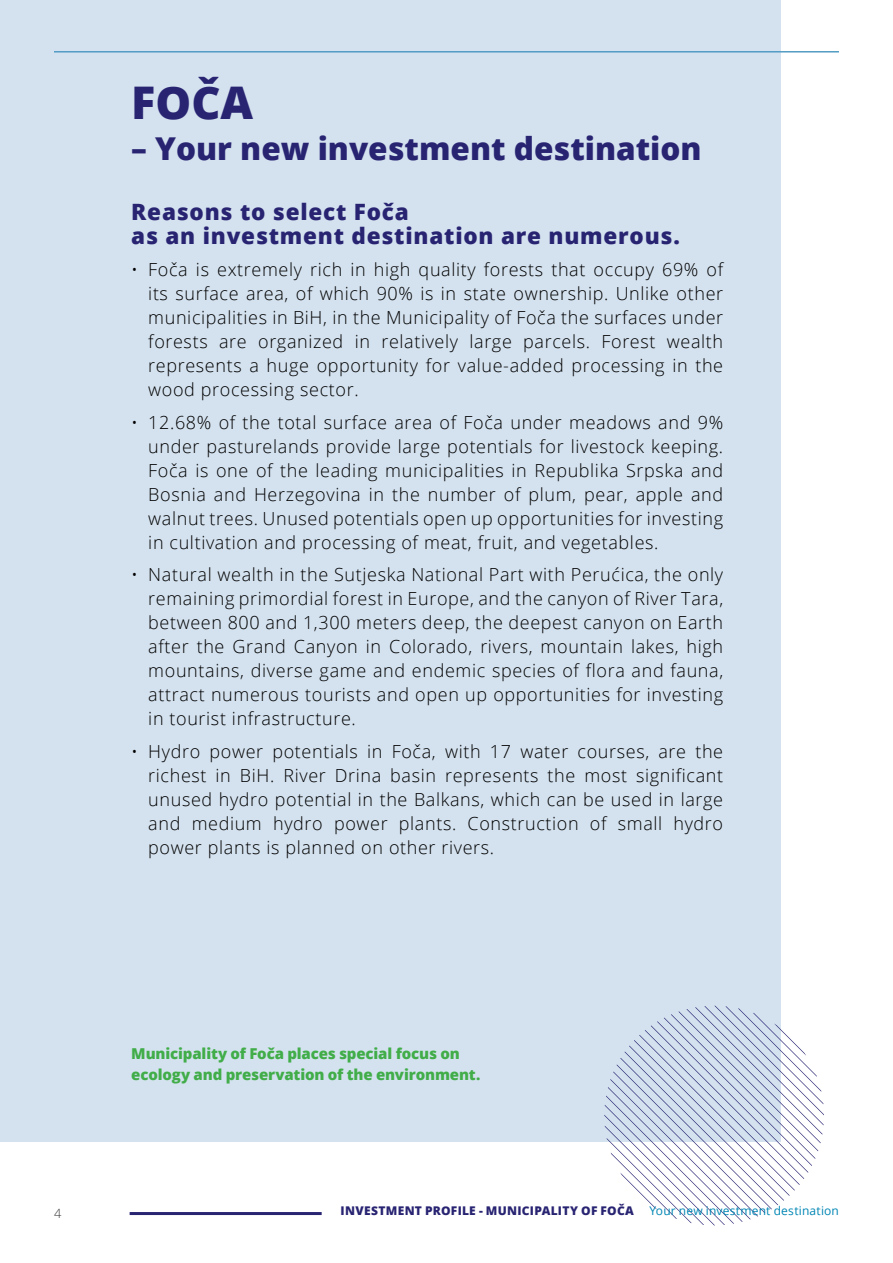
<style>
.page{position:relative;width:893px;height:1263px;background:#fff}
.page>*{position:absolute;margin:0;border:0;box-sizing:border-box;transform-origin:0 0}
.t1{font:800 45px "Open Sans";color:#282472}
.t2{font:800 31.5px "Open Sans";color:#282472}
.t3{font:800 22.5px/24px "Open Sans";letter-spacing:.035em;color:#282472}
.t4{font:300 18px/24px "Open Sans";letter-spacing:.035em;color:#000;text-align:justify}
.t5{font:800 15px/21px "Open Sans";letter-spacing:-.01em;color:#41ad49}
.t6{font:300 12.75px "Open Sans";color:#333334}
.t7{font:800 12px "Open Sans";letter-spacing:.025em;color:#282472}
.t8{font:12px "Open Sans";letter-spacing:.015em;color:#0086b4}
</style>
<div class="page">
<div style="left:0;top:0;width:781px;height:1141px;background:#d4e2ef"></div>
<svg style="left:604px;top:1006px;width:220px;height:219px"></svg>
<hr style="left:130px;top:1212px;width:192px;height:3px;background:#282472">
<hr style="left:54px;top:51px;width:785px;height:2px;background:#539cc4">
<h1 class="t1" style="left:131px;top:69px;width:123px">FOČA</h1>
<h2 class="t2" style="left:131px;top:125px;width:572px">– Your new investment destination</h2>
<p class="t3" style="left:131px;top:198px;width:550px">Reasons to select Foča<br>as an investment destination are numerous.</p>
<p class="t4" style="left:148px;top:257px;width:576px;text-indent:-17px">• Foča is extremely rich in high quality forests that occupy 69% of its surface area, of which 90% is in state ownership. Unlike other municipalities in BiH, in the Municipality of Foča the surfaces under forests are organized in relatively large parcels. Forest wealth represents a huge opportunity for value-added processing in the wood processing sector.</p>
<p class="t4" style="left:148px;top:410px;width:576px;text-indent:-17px">• 12.68% of the total surface area of Foča under meadows and 9% under pasturelands provide large potentials for livestock keeping.<br>Foča is one of the leading municipalities in Republika Srpska and Bosnia and Herzegovina in the number of plum, pear, apple and walnut trees. Unused potentials open up opportunities for investing in cultivation and processing of meat, fruit, and vegetables.</p>
<p class="t4" style="left:148px;top:562px;width:576px;text-indent:-17px">• Natural wealth in the Sutjeska National Part with Perućica, the only remaining primordial forest in Europe, and the canyon of River Tara, between 800 and 1,300 meters deep, the deepest canyon on Earth after the Grand Canyon in Colorado, rivers, mountain lakes, high mountains, diverse game and endemic species of flora and fauna, attract numerous tourists and open up opportunities for investing in tourist infrastructure.</p>
<p class="t4" style="left:148px;top:739px;width:576px;text-indent:-17px">• Hydro power potentials in Foča, with 17 water courses, are the richest in BiH. River Drina basin represents the most significant unused hydro potential in the Balkans, which can be used in large and medium hydro power plants. Construction of small hydro power plants is planned on other rivers.</p>
<p class="t5" style="left:131px;top:1042px;width:351px">Municipality of Foča places special focus on ecology and preservation of the environment.</p>
<p class="t6" style="left:54px;top:1205px;width:9px">4</p>
<p class="t7" style="left:341px;top:1201px;width:295px">INVESTMENT PROFILE - MUNICIPALITY OF FOČA</p>
<p class="t8" style="left:650px;top:1202px;width:191px">Your new investment destination</p>
</div>
